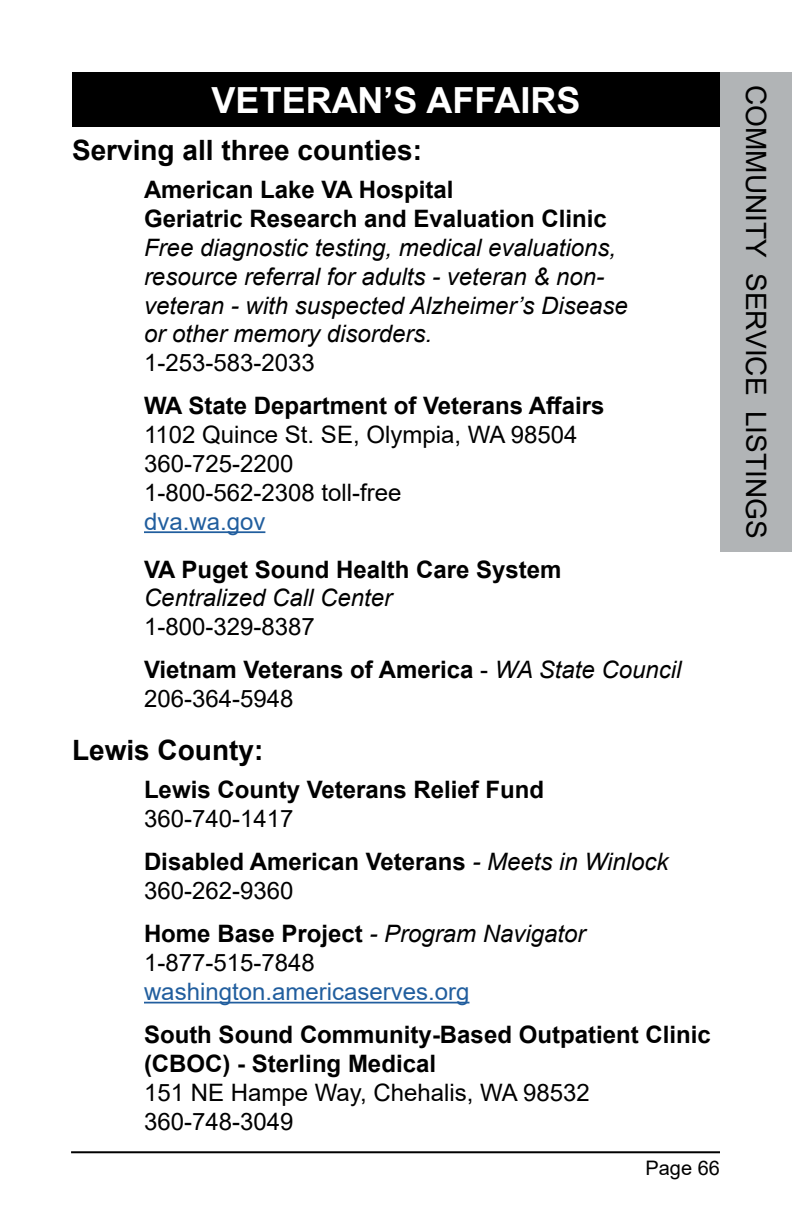
<style>
.page{position:relative;width:792px;height:1224px;background:#fff}
.page>*{position:absolute;margin:0;border:0;box-sizing:border-box;transform-origin:0 0}
.t1{font:700 36px "Arial";color:#fff}
.t2{font:700 28px "Arial";color:#000}
.t3{font:28px "Arial";color:#000}
.t4{font:700 24px/28.8px "Arial";color:#000}
.t5{font:italic 24px/28.8px "Arial";color:#000}
.t6{font:24px/28.8px "Arial";color:#000}
.t7{font:24px "Arial";color:#215e9e}
.t8{font:20px "Arial";color:#000}
.s1{font-weight:400}
.s2{font-weight:400;font-style:italic}
.s3{font-style:normal}
.s4{font-weight:700;font-style:normal}
</style>
<div class="page">
<div style="left:720px;top:72px;width:72px;height:480px;background:#b1b4b6"></div>
<div style="left:72px;top:72px;width:648px;height:55px;background:#000"></div>
<hr style="left:144px;top:531px;width:121px;height:2px;background:#215e9e">
<hr style="left:144px;top:1002px;width:325px;height:1px;background:#215e9e">
<hr style="left:71px;top:1151px;width:649px;height:2px;background:#000">
<h1 class="t1" style="left:212px;top:75px;width:370px">VETERAN’S AFFAIRS</h1>
<p class="t2" style="left:72px;top:130px;width:352px">Serving all three counties:</p>
<p class="t4" style="left:144px;top:176px;width:464px">American Lake VA Hospital<br>Geriatric Research and Evaluation Clinic</p>
<p class="t5" style="left:144px;top:234px;width:485px">Free diagnostic testing, medical evaluations, resource referral for adults - veteran &amp; non&shy;veteran - with suspected Alzheimer’s Disease or other memory disorders.</p>
<p class="t6" style="left:144px;top:348px;width:172px">1-253-583-2033</p>
<p class="t4" style="left:144px;top:392px;width:462px">WA State Department of Veterans Affairs</p>
<p class="t6" style="left:144px;top:420px;width:435px">1102 Quince St. SE, Olympia, WA 98504<br>360-725-2200<br>1-800-562-2308 toll-free</p>
<p class="t7" style="left:144px;top:505px;width:123px">dva.wa.gov</p>
<p class="t4" style="left:144px;top:555px;width:419px">VA Puget Sound Health Care System</p>
<p class="t5" style="left:144px;top:584px;width:250px">Centralized Call Center</p>
<p class="t4" style="left:144px;top:606px;width:539px;line-height:43.2px"><span class="s1">1-800-329-8387<br></span>Vietnam Veterans of America <span class="s1">-</span> <span class="s2">WA State Council</span></p>
<p class="t6" style="left:144px;top:684px;width:151px">206-364-5948</p>
<p class="t2" style="left:72px;top:730px;width:193px">Lewis County:</p>
<p class="t4" style="left:144px;top:776px;width:402px">Lewis County Veterans Relief Fund</p>
<p class="t4" style="left:144px;top:798px;width:526px;line-height:43.2px"><span class="s1">360-740-1417<br></span>Disabled American Veterans <span class="s2">- Meets in Winlock</span></p>
<p class="t5" style="left:144px;top:870px;width:443px;line-height:43.2px"><span class="s3">360-262-9360<br></span><span class="s4">Home Base Project</span> - Program Navigator</p>
<p class="t6" style="left:144px;top:948px;width:172px">1-877-515-7848</p>
<p class="t7" style="left:144px;top:975px;width:327px">washington.americaserves.org</p>
<p class="t4" style="left:144px;top:1021px;width:568px">South Sound Community-Based Outpatient Clinic (CBOC) - Sterling Medical</p>
<p class="t6" style="left:144px;top:1078px;width:447px">151 NE Hampe Way, Chehalis, WA 98532<br>360-748-3049</p>
<p class="t8" style="left:645px;top:1154px;width:76px">Page 66</p>
<p class="t3" style="left:775px;top:85px;width:455px;rotate:90deg">COMMUNITY SERVICE LISTINGS</p>
</div>
